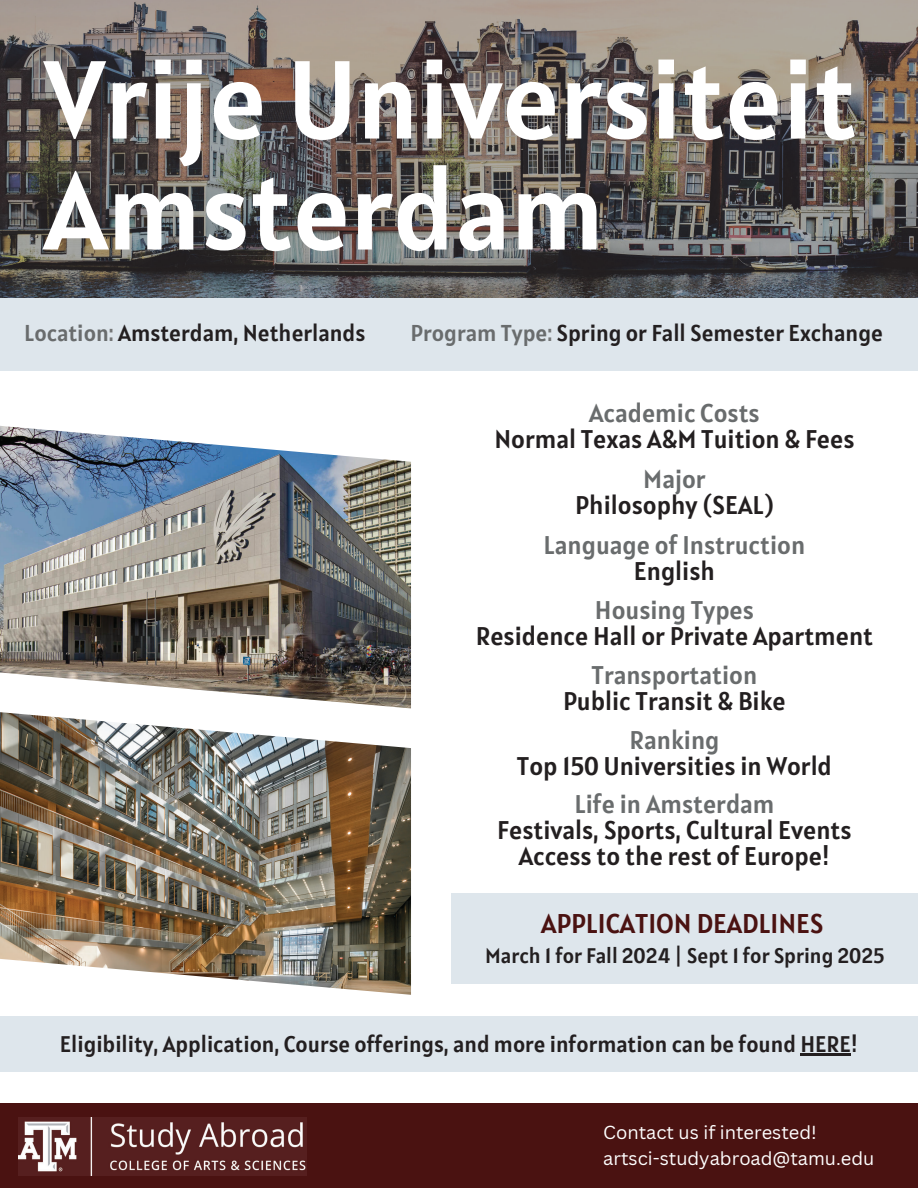
<style>
.page{position:relative;width:918px;height:1188px;background:#fff}
.page>*{position:absolute;margin:0;border:0;box-sizing:border-box;transform-origin:0 0}
.t1{font:111px/111px "Alatsi";color:#fff}
.t2{font:27px "Alatsi";color:#4a1211}
.t3{font:25.5px/26px "Alatsi";color:#231f20;text-align:center}
.t4{font:25.5px "Alatsi";color:#696c6d}
.t5{font:22.8px "Alatsi";color:#231f20}
.t6{font:22.5px "Alatsi";color:#231f20}
.t7{font:21px "Alatsi";color:#231f20}
.t8{font:18.3px/25.3px "Canva Sans";color:#fff}
.s1{color:#696c6d}
.s2{color:#747677}
</style>
<div class="page">
<img style="left:0;top:0;width:918px;height:298px">
<div style="left:0;top:298px;width:386px;height:72px;background:#dee6ec"></div>
<div style="left:386px;top:298px;width:532px;height:72px;background:#dee6ec"></div>
<div style="left:0;top:1016px;width:918px;height:55px;background:#dee6ec"></div>
<hr style="left:800px;top:1053px;width:51px;height:3px;background:#231f20">
<div style="left:0;top:1104px;width:918px;height:84px;background:#4a1211"></div>
<img style="left:19px;top:1117px;width:288px;height:59px">
<img style="left:0;top:426px;width:411px;height:282px">
<img style="left:0;top:712px;width:411px;height:283px">
<div style="left:452px;top:893px;width:466px;height:91px;background:#dee6ec"></div>
<h1 class="t1" style="left:44px;top:43px;width:814px">Vrije Universiteit<br>Amsterdam</h1>
<p class="t5" style="left:24px;top:318px;width:343px"><span class="s1">Location</span><span class="s2">:</span> Amsterdam, Netherlands</p>
<p class="t5" style="left:411px;top:318px;width:474px"><span class="s1">Program Type</span><span class="s2">:</span> Spring or Fall Semester Exchange</p>
<p class="t4" style="left:589px;top:396px;width:172px">Academic Costs</p>
<p class="t3" style="left:494px;top:426px;width:362px">Normal Texas A&amp;M Tuition &amp; Fees</p>
<p class="t4" style="left:643px;top:462px;width:64px">Major</p>
<p class="t3" style="left:575px;top:492px;width:200px">Philosophy (SEAL)</p>
<p class="t4" style="left:544px;top:528px;width:263px">Language of Instruction</p>
<p class="t3" style="left:634px;top:557px;width:83px">English</p>
<p class="t4" style="left:595px;top:594px;width:161px">Housing Types</p>
<p class="t3" style="left:476px;top:623px;width:399px">Residence Hall or Private Apartment</p>
<p class="t4" style="left:592px;top:659px;width:167px">Transportation</p>
<p class="t3" style="left:563px;top:688px;width:224px">Public Transit &amp; Bike</p>
<p class="t4" style="left:629px;top:724px;width:92px">Ranking</p>
<p class="t3" style="left:517px;top:753px;width:316px">Top 150 Universities in World</p>
<p class="t4" style="left:574px;top:788px;width:202px">Life in Amsterdam</p>
<p class="t3" style="left:497px;top:817px;width:356px">Festivals, Sports, Cultural Events<br>Access to the rest of Europe!</p>
<p class="t2" style="left:541px;top:906px;width:284px">APPLICATION DEADLINES</p>
<p class="t7" style="left:485px;top:942px;width:401px">March 1 for Fall 2024 | Sept 1 for Spring 2025</p>
<p class="t6" style="left:60px;top:1030px;width:800px">Eligibility, Application, Course offerings, and more information can be found HERE!</p>
<p class="t8" style="left:603px;top:1120px;width:273px">Contact us if interested! artsci-studyabroad@tamu.edu</p>
</div>
